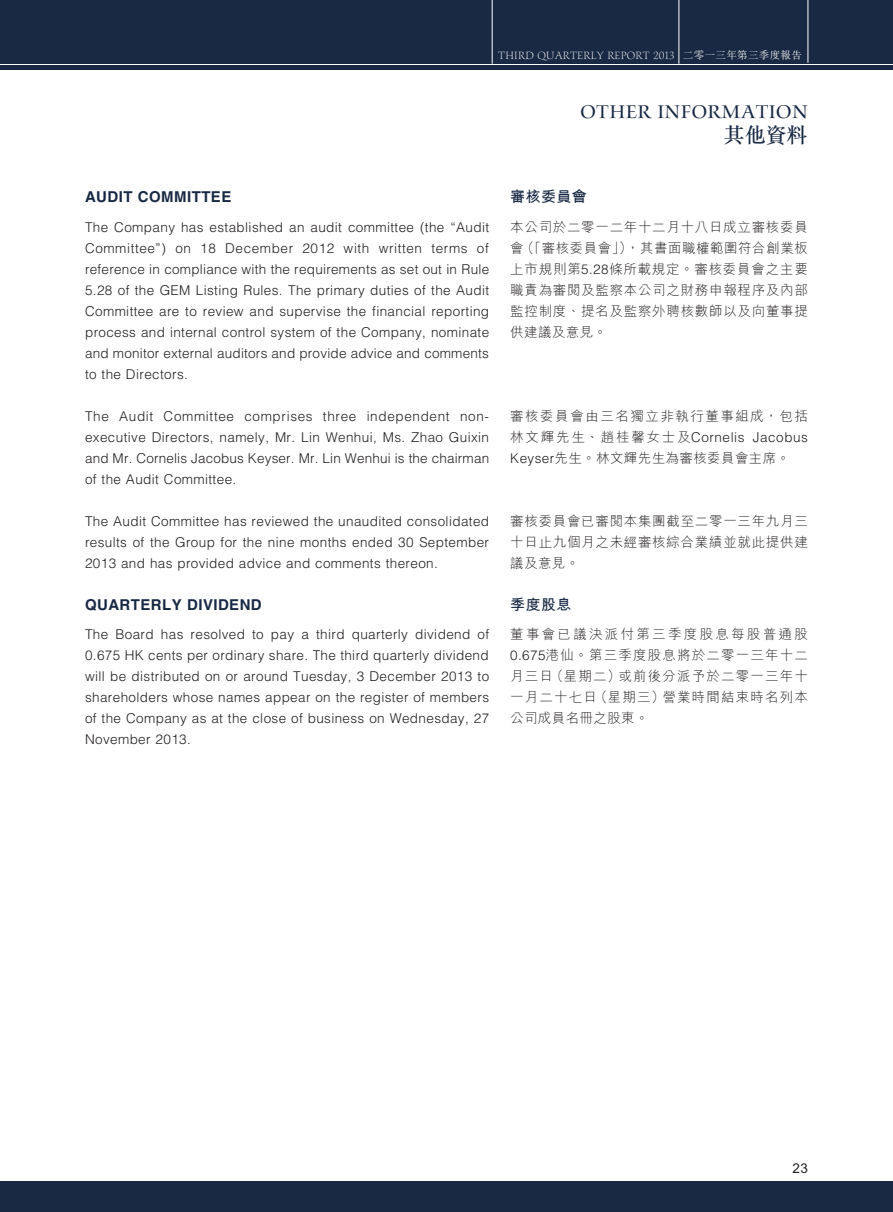
<style>
.page{position:relative;width:893px;height:1212px;background:#fff}
.page>*{position:absolute;margin:0;border:0;box-sizing:border-box;transform-origin:0 0}
.t1{font:21px "Waters Titling Pro";letter-spacing:.025em;color:#192944}
.t2{font:500 21px "M Sung HK";color:#192944}
.t3{font:700 15px "Helvetica LT Std";letter-spacing:.03em;color:#192944}
.t4{font:700 15px "M Hei HK";letter-spacing:.03em;color:#192944}
.t5{font:300 13.5px/21px "Helvetica LT Std";letter-spacing:.03em;color:#231f20;text-align:justify}
.t6{font:300 13.5px/21px "M Hei HK";letter-spacing:.05em;color:#231f20;text-align:justify}
.t7{font:300 13.5px "M Hei HK";letter-spacing:.03em;color:#231f20}
.t8{font:300 13.5px "M Hei HK";letter-spacing:.11em;color:#231f20}
.t9{font:700 13.5px "M Hei HK";color:#231f20}
.t10{font:300 12px "Waters Titling Pro";letter-spacing:.025em;color:#fff}
.s1{font-family:"M Sung HK";font-size:10.5px}
.s2{font-family:"Helvetica LT Std"}
.s3{font-family:"M Hei HK"}
</style>
<div class="page">
<div style="left:0;top:1181px;width:893px;height:31px;background:#192944"></div>
<div style="left:0;top:0;width:893px;height:64px;background:#192944"></div>
<div style="left:0;top:65px;width:893px;height:5px;background:#192944"></div>
<hr style="left:808px;top:0;width:1px;height:63px;background:#fff">
<hr style="left:679px;top:0;width:1px;height:64px;background:#fff">
<hr style="left:492px;top:0;width:1px;height:64px;background:#fff">
<p class="t10" style="left:498px;top:48px;width:305px">THIRD QUARTERLY REPORT 2013 <span class="s1">二零一三年第三季度報告</span></p>
<p class="t3" style="left:85px;top:188px;width:148px">AUDIT COMMITTEE</p>
<p class="t5" style="left:85px;top:216px;width:406px">The Company has established an audit committee (the “Audit Committee”) on 18 December 2012 with written terms of reference in compliance with the requirements as set out in Rule 5.28 of the GEM Listing Rules. The primary duties of the Audit Committee are to review and supervise the financial reporting process and internal control system of the Company, nominate and monitor external auditors and provide advice and comments to the Directors.</p>
<p class="t5" style="left:85px;top:405px;width:406px">The Audit Committee comprises three independent non&shy;executive Directors, namely, Mr. Lin Wenhui, Ms. Zhao Guixin and Mr. Cornelis Jacobus Keyser. Mr. Lin Wenhui is the chairman of the Audit Committee.</p>
<p class="t5" style="left:85px;top:510px;width:406px">The Audit Committee has reviewed the unaudited consolidated results of the Group for the nine months ended 30 September 2013 and has provided advice and comments thereon.</p>
<p class="t3" style="left:85px;top:595px;width:178px">QUARTERLY DIVIDEND</p>
<p class="t5" style="left:85px;top:624px;width:406px">The Board has resolved to pay a third quarterly dividend of 0.675 HK cents per ordinary share. The third quarterly dividend will be distributed on or around Tuesday, 3 December 2013 to shareholders whose names appear on the register of members of the Company as at the close of business on Wednesday, 27<br>November 2013.</p>
<h1 class="t1" style="left:580px;top:100px;width:229px">OTHER INFORMATION</h1>
<h1 class="t2" style="left:724px;top:121px;width:85px">其他資料</h1>
<p class="t4" style="left:510px;top:186px;width:78px">審核委員會</p>
<p class="t6" style="left:510px;top:216px;width:299px">本公司於二零一二年十二月十八日成立審核委員會（「審核委員會」），其書面職權範圍符合創業板上市規則第<span class="s2">5.28</span>條所載規定。審核委員會之主要職責為審閱及監察本公司之財務申報程序及內部監控制度、提名及監察外聘核數師以及向董事提供建議及意見。</p>
<p class="t8" style="left:510px;top:406px;width:299px">審核委員會由三名獨立非執行董事組成，包括</p>
<p class="t5" style="left:510px;top:426px;width:299px"><span class="s3">林文輝先生、趙桂馨女士及</span>Cornelis Jacobus</p>
<p class="t7" style="left:510px;top:448px;width:281px"><span class="s2">Keyser</span>先生。林文輝先生為審核委員會主席。</p>
<p class="t6" style="left:510px;top:510px;width:299px">審核委員會已審閱本集團截至二零一三年九月三十日止九個月之未經審核綜合業績並就此提供建議及意見。</p>
<p class="t4" style="left:510px;top:593px;width:63px">季度股息</p>
<p class="t6" style="left:510px;top:623px;width:299px">董事會已議決派付第三季度股息每股普通股<span class="s2">0.675</span>港仙。第三季度股息將於二零一三年十二月三日（星期二）或前後分派予於二零一三年十一月二十七日（星期三）營業時間結束時名列本公司成員名冊之股東。</p>
<p class="t9" style="left:792px;top:1158px;width:17px">23</p>
</div>
